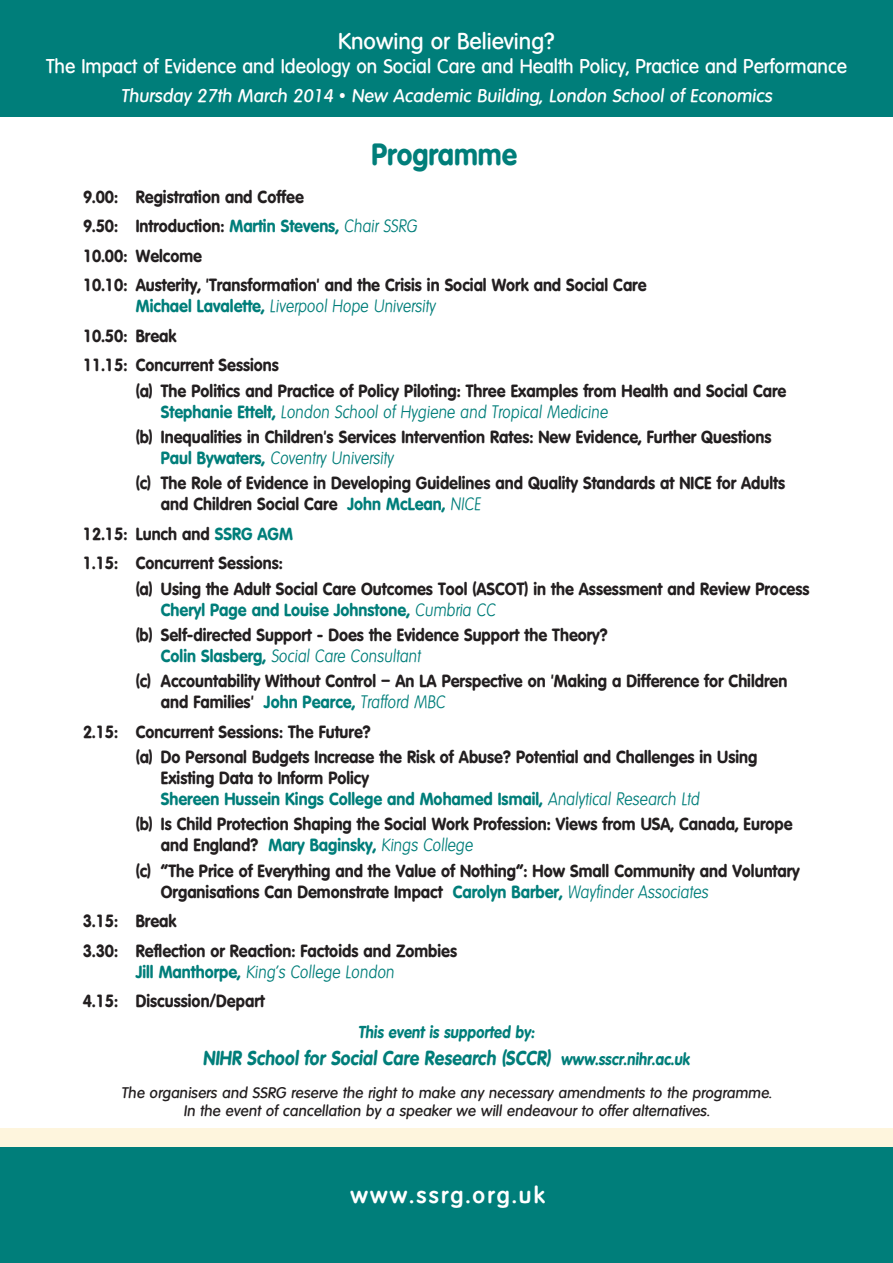
<style>
.page{position:relative;width:893px;height:1263px;background:#fff}
.page>*{position:absolute;margin:0;border:0;box-sizing:border-box;transform-origin:0 0}
.t1{font:700 30px "Volkswagen";color:#007e7a;scale:.91 1}
.t2{font:500 22.5px "Volkswagen";color:#fff}
.t3{font:600 22.5px "Volkswagen";letter-spacing:.1em;color:#fff}
.t4{font:500 19.5px "Volkswagen";color:#fff}
.t5{font:700 19.5px "Ivolkswagen";color:#007e7a;scale:.88 1}
.t6{font:500 18px "Ivolkswagen";color:#fff}
.t7{font:700 17.25px/29.5px "Volkswagen";color:#231f20;scale:.91 1}
.t8{font:300 17.25px "Ivolkswagen";color:#007e7a;scale:.91 1}
.t9{font:700 17.25px/21px "Volkswagen";color:#007e7a;scale:.91 1}
.t10{font:700 16.5px "Ivolkswagen";color:#007e7a;scale:.88 1}
.t11{font:500 15px/18px "Ivolkswagen";color:#231f20;text-align:center}
.s1{color:#007e7a}
.s2{font-family:"Ivolkswagen";font-weight:300;color:#007e7a}
.s3{font-family:"Volkswagen";font-weight:700}
.s4{color:#231f20}
.s5{font-family:"Ivolkswagen";font-weight:300}
.s6{font-size:16.5px}
</style>
<div class="page">
<div style="left:0;top:0;width:893px;height:116px;background:#007e7a"></div>
<div style="left:0;top:1128px;width:893px;height:126px;background:#fef5dd"></div>
<div style="left:0;top:1147px;width:893px;height:116px;background:#007e7a"></div>
<h2 class="t2" style="left:338px;top:29px;width:218px">Knowing or Believing?</h2>
<p class="t4" style="left:46px;top:56px;width:802px">The Impact of Evidence and Ideology on Social Care and Health Policy, Practice and Performance</p>
<p class="t6" style="left:121px;top:86px;width:653px">Thursday 27th March 2014 • New Academic Building, London School of Economics</p>
<h1 class="t1" style="left:371px;top:137px;width:162px">Programme</h1>
<p class="t7" style="left:83px;top:182px;width:621px">9.00: Registration and Coffee<br>9.50: Introduction: <span class="s1">Martin Stevens,</span> <span class="s2">Chair SSRG<br></span>10.00: Welcome<br>10.10: Austerity, 'Transformation' and the Crisis in Social Work and Social Care</p>
<p class="t8" style="left:136px;top:297px;width:331px"><span class="s3">Michael Lavalette,</span> Liverpool Hope University</p>
<p class="t7" style="left:83px;top:321px;width:217px">10.50: Break<br>11.15: Concurrent Sessions</p>
<p class="t7" style="left:136px;top:376px;width:716px">(a) The Politics and Practice of Policy Piloting: Three Examples from Health and Social Care</p>
<p class="t8" style="left:161px;top:402px;width:493px"><span class="s3">Stephanie Ettelt,</span> London School of Hygiene and Tropical Medicine</p>
<p class="t7" style="left:136px;top:422px;width:700px">(b) Inequalities in Children's Services Intervention Rates: New Evidence, Further Questions</p>
<p class="t8" style="left:161px;top:449px;width:257px"><span class="s3">Paul Bywaters,</span> Coventry University</p>
<p class="t7" style="left:161px;top:472px;width:687px;line-height:21px;text-indent:-25px">(c) The Role of Evidence in Developing Guidelines and Quality Standards at NICE for Adults and Children Social Care <span class="s1">John McLean,</span> <span class="s2">NICE</span></p>
<p class="t7" style="left:83px;top:519px;width:232px">12.15: Lunch and <span class="s1">SSRG AGM<br></span>1.15: Concurrent Sessions:</p>
<p class="t7" style="left:161px;top:578px;width:714px;line-height:21px;text-indent:-25px">(a) Using the Adult Social Care Outcomes Tool (ASCOT) in the Assessment and Review Process<br><span class="s1">Cheryl Page and Louise Johnstone,</span> <span class="s2">Cumbria CC</span></p>
<p class="t7" style="left:136px;top:620px;width:520px">(b) Self-directed Support - Does the Evidence Support the Theory?</p>
<p class="t8" style="left:161px;top:646px;width:287px"><span class="s3">Colin Slasberg,</span> Social Care Consultant</p>
<p class="t7" style="left:161px;top:670px;width:690px;line-height:21px;text-indent:-25px">(c) Accountability Without Control – An LA Perspective on 'Making a Difference for Children and Families' <span class="s1">John Pearce,</span> <span class="s2">Trafford MBC</span></p>
<p class="t7" style="left:136px;top:719px;width:685px;line-height:25.5px;text-indent:-53px">2.15: Concurrent Sessions: The Future?<br>(a) Do Personal Budgets Increase the Risk of Abuse? Potential and Challenges in Using</p>
<p class="t9" style="left:161px;top:767px;width:593px"><span class="s4">Existing Data to Inform Policy<br></span>Shereen Hussein Kings College and Mohamed Ismail, <span class="s5">Analytical Research Ltd</span></p>
<p class="t7" style="left:161px;top:814px;width:696px;line-height:21px;text-indent:-25px">(b) Is Child Protection Shaping the Social Work Profession: Views from USA, Canada, Europe and England? <span class="s1">Mary Baginsky,</span> <span class="s2">Kings College</span></p>
<p class="t7" style="left:161px;top:860px;width:704px;line-height:21px;text-indent:-25px">(c) “The Price of Everything and the Value of Nothing”: How Small Community and Voluntary<br>Organisations Can Demonstrate Impact <span class="s1">Carolyn Barber,</span> <span class="s2">Wayfinder Associates</span></p>
<p class="t7" style="left:83px;top:906px;width:413px">3.15: Break<br>3.30: Reflection or Reaction: Factoids and Zombies</p>
<p class="t8" style="left:136px;top:962px;width:285px"><span class="s3">Jill Manthorpe,</span> King’s College London</p>
<p class="t7" style="left:83px;top:986px;width:201px">4.15: Discussion/Depart</p>
<p class="t10" style="left:358px;top:1022px;width:202px">This event is supported by:</p>
<p class="t5" style="left:203px;top:1046px;width:555px">NIHR School for Social Care Research (SCCR) <span class="s6">www.sscr.nihr.ac.uk</span></p>
<p class="t11" style="left:121px;top:1084px;width:652px">The organisers and SSRG reserve the right to make any necessary amendments to the programme.<br>In the event of cancellation by a speaker we will endeavour to offer alternatives.</p>
<h2 class="t3" style="left:350px;top:1182px;width:196px">www.ssrg.org.uk</h2>
</div>
